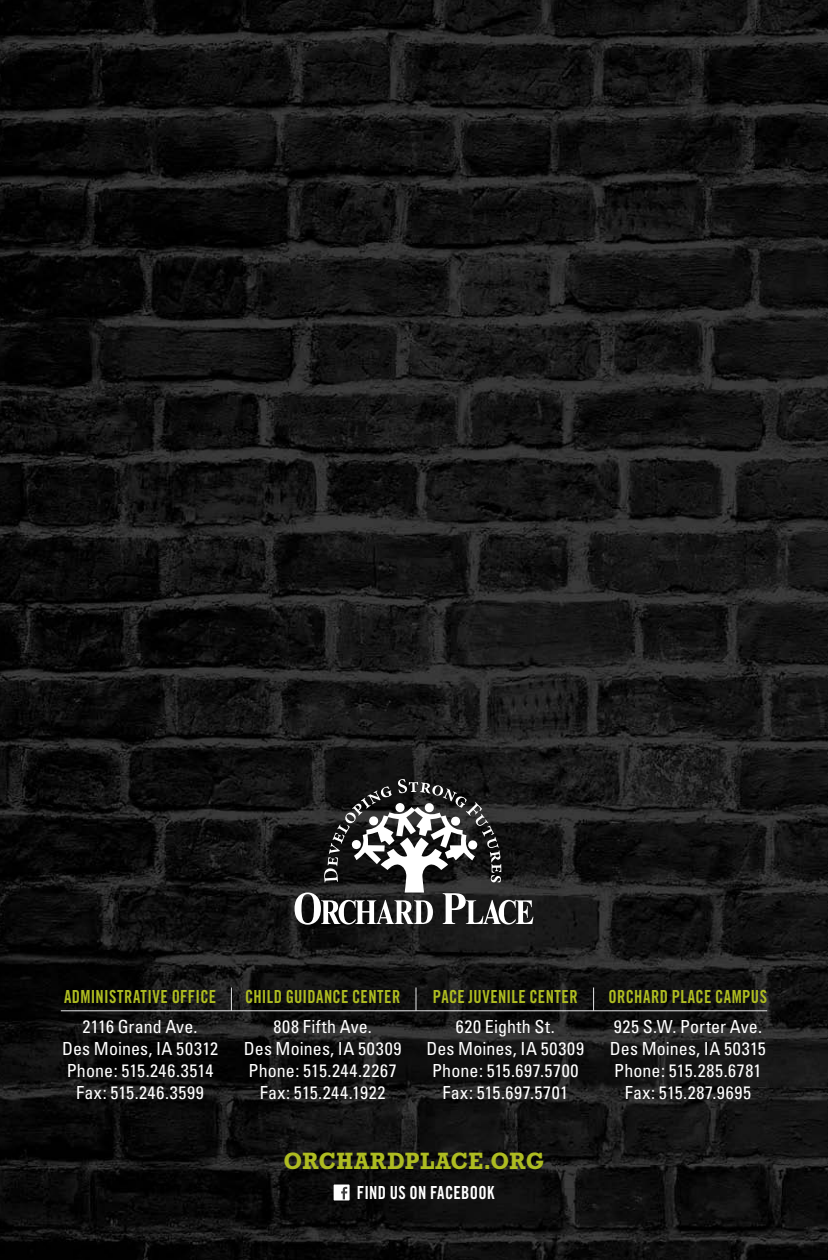
<style>
.page{position:relative;width:828px;height:1260px;background:#fff}
.page>*{position:absolute;margin:0;border:0;box-sizing:border-box;transform-origin:0 0}
.t1{font:700 24px "Rockwell";letter-spacing:.015em;color:#aebc21;scale:.92 1}
.t2{font:condensed 18px "Univers";letter-spacing:.015em;color:#fff}
.t3{font:18px "Trade Gothic Bold Cond Twenty";letter-spacing:.025em;color:#aebc21;scale:.92 1}
.t4{font:condensed 18px "Univers";letter-spacing:.035em;color:#fff}
.t5{font:18px "Trade Gothic Bold Cond Twenty";letter-spacing:.015em;color:#fff;scale:.92 1}
</style>
<div class="page">
<img style="left:0;top:0;width:828px;height:1260px">
<svg style="left:295px;top:779px;width:238px;height:146px"></svg>
<hr style="left:61px;top:1010px;width:706px;height:1px;background:#e6e7e9">
<svg style="left:231px;top:988px;width:1px;height:23px"></svg>
<svg style="left:416px;top:988px;width:1px;height:23px"></svg>
<svg style="left:593px;top:988px;width:1px;height:23px"></svg>
<div style="left:334px;top:1185px;width:16px;height:15px;background:#fff"></div>
<svg style="left:341px;top:1187px;width:6px;height:12px"></svg>
<p class="t3" style="left:64px;top:985px;width:167px">ADMINISTRATIVE OFFICE</p>
<p class="t2" style="left:83px;top:1015px;width:116px">2116 Grand Ave.</p>
<p class="t2" style="left:62px;top:1037px;width:157px">Des Moines, IA 50312</p>
<p class="t2" style="left:67px;top:1059px;width:148px">Phone: 515.246.3514</p>
<p class="t2" style="left:76px;top:1081px;width:129px">Fax: 515.246.3599</p>
<p class="t3" style="left:245px;top:985px;width:170px">CHILD GUIDANCE CENTER</p>
<p class="t2" style="left:273px;top:1015px;width:100px">808 Fifth Ave.</p>
<p class="t2" style="left:244px;top:1037px;width:159px">Des Moines, IA 50309</p>
<p class="t2" style="left:249px;top:1059px;width:150px">Phone: 515.244.2267</p>
<p class="t2" style="left:260px;top:1081px;width:127px">Fax: 515.244.1922</p>
<p class="t3" style="left:433px;top:985px;width:159px">PACE JUVENILE CENTER</p>
<p class="t2" style="left:456px;top:1015px;width:101px">620 Eighth St.</p>
<p class="t2" style="left:427px;top:1037px;width:159px">Des Moines, IA 50309</p>
<p class="t2" style="left:432px;top:1059px;width:148px">Phone: 515.697.5700</p>
<p class="t2" style="left:443px;top:1081px;width:127px">Fax: 515.697.5701</p>
<p class="t1" style="left:284px;top:1147px;width:285px">ORCHARDPLACE.ORG</p>
<p class="t5" style="left:357px;top:1182px;width:151px">FIND US ON FACEBOOK</p>
<p class="t3" style="left:609px;top:985px;width:174px">ORCHARD PLACE CAMPUS</p>
<p class="t2" style="left:614px;top:1015px;width:150px">925 S.W. Porter Ave.</p>
<p class="t2" style="left:610px;top:1037px;width:157px">Des Moines, IA 50315</p>
<p class="t2" style="left:614px;top:1059px;width:149px">Phone: 515.285.6781</p>
<p class="t4" style="left:625px;top:1081px;width:128px">Fax: 515.287.9695</p>
</div>
